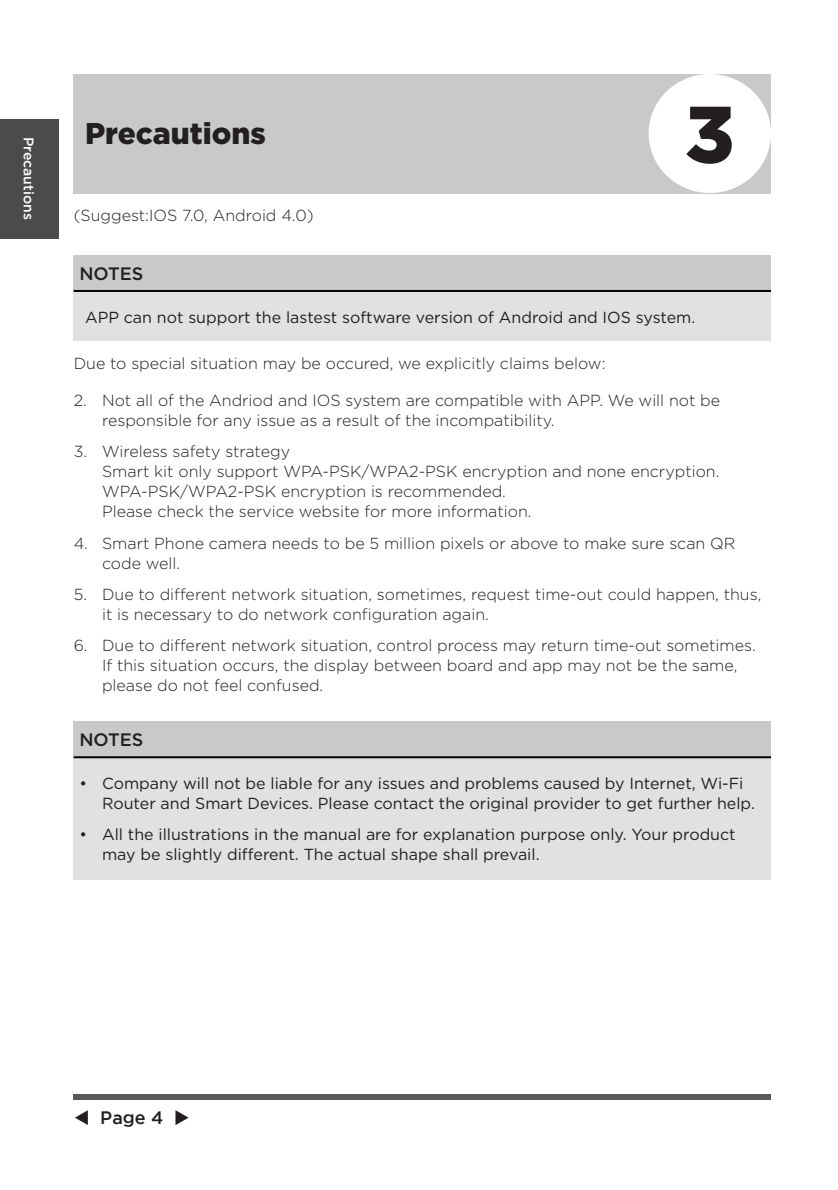
<style>
.page{position:relative;width:838px;height:1190px;background:#fff}
.page>*{position:absolute;margin:0;border:0;box-sizing:border-box;transform-origin:0 0}
.t1{font:900 80px "Gotham HTF";color:#231f20}
.t2{font:900 30px "Gotham HTF";color:#231f20}
.t3{font:500 18px "Gotham HTF";color:#231f20}
.t4{font:500 18px "Gotham";color:#231f20}
.t5{font:300 16px/20px "Gotham HTF";color:#231f20}
.t6{font:16px/20px "Gotham HTF";color:#231f20}
.t7{font:500 14px "Gotham HTF";color:#fff}
</style>
<div class="page">
<div style="left:74px;top:1094px;width:697px;height:6px;background:#5a5858"></div>
<div style="left:0;top:119px;width:59px;height:119px;background:#4d4b4a"></div>
<div style="left:74px;top:255px;width:697px;height:85px;background:#e1e1e1"></div>
<div style="left:74px;top:255px;width:697px;height:37px;background:#c8c9ca"></div>
<hr style="left:74px;top:290px;width:697px;height:2px;background:#010202">
<div style="left:74px;top:721px;width:697px;height:159px;background:#e1e1e1"></div>
<div style="left:74px;top:721px;width:697px;height:37px;background:#c8c9ca"></div>
<hr style="left:74px;top:756px;width:697px;height:2px;background:#010202">
<div style="left:74px;top:74px;width:697px;height:119px;background:#c8c9ca"></div>
<div style="left:649px;top:74px;width:122px;height:119px;background:#fff;border-radius:50%"></div>
<p class="t7" style="left:34px;top:137px;width:84px;rotate:90deg">Precautions</p>
<h2 class="t2" style="left:85px;top:123px;width:182px">Precautions</h2>
<p class="t5" style="left:74px;top:207px;width:241px">(Suggest:IOS 7.0, Android 4.0)</p>
<h1 class="t1" style="left:685px;top:105px;width:51px">3</h1>
<p class="t3" style="left:79px;top:267px;width:66px">NOTES</p>
<p class="t6" style="left:85px;top:309px;width:612px">APP can not support the lastest software version of Android and IOS system.</p>
<p class="t5" style="left:74px;top:355px;width:533px">Due to special situation may be occured, we explicitly claims below:</p>
<p class="t5" style="left:102px;top:392px;width:620px;text-indent:-28px">2. Not all of the Andriod and IOS system are compatible with APP. We will not be responsible for any issue as a result of the incompatibility.</p>
<p class="t5" style="left:102px;top:443px;width:619px;text-indent:-28px">3. Wireless safety strategy<br>Smart kit only support WPA-PSK/WPA2-PSK encryption and none encryption.<br>WPA-PSK/WPA2-PSK encryption is recommended.<br>Please check the service website for more information.</p>
<p class="t5" style="left:102px;top:535px;width:635px;text-indent:-28px">4. Smart Phone camera needs to be 5 million pixels or above to make sure scan QR code well.</p>
<p class="t5" style="left:102px;top:586px;width:661px;text-indent:-28px">5. Due to different network situation, sometimes, request time-out could happen, thus, it is necessary to do network configuration again.</p>
<p class="t5" style="left:102px;top:637px;width:655px;text-indent:-28px">6. Due to different network situation, control process may return time-out sometimes.<br>If this situation occurs, the display between board and app may not be the same, please do not feel confused.</p>
<p class="t3" style="left:79px;top:733px;width:66px">NOTES</p>
<p class="t6" style="left:102px;top:775px;width:654px;text-indent:-23px">• Company will not be liable for any issues and problems caused by Internet, Wi-Fi<br>Router and Smart Devices. Please contact the original provider to get further help.</p>
<p class="t6" style="left:102px;top:826px;width:635px;text-indent:-23px">• All the illustrations in the manual are for explanation purpose only. Your product may be slightly different. The actual shape shall prevail.</p>
<p class="t4" style="left:74px;top:1110px;width:118px">▼ Page 4 ◆</p>
</div>
